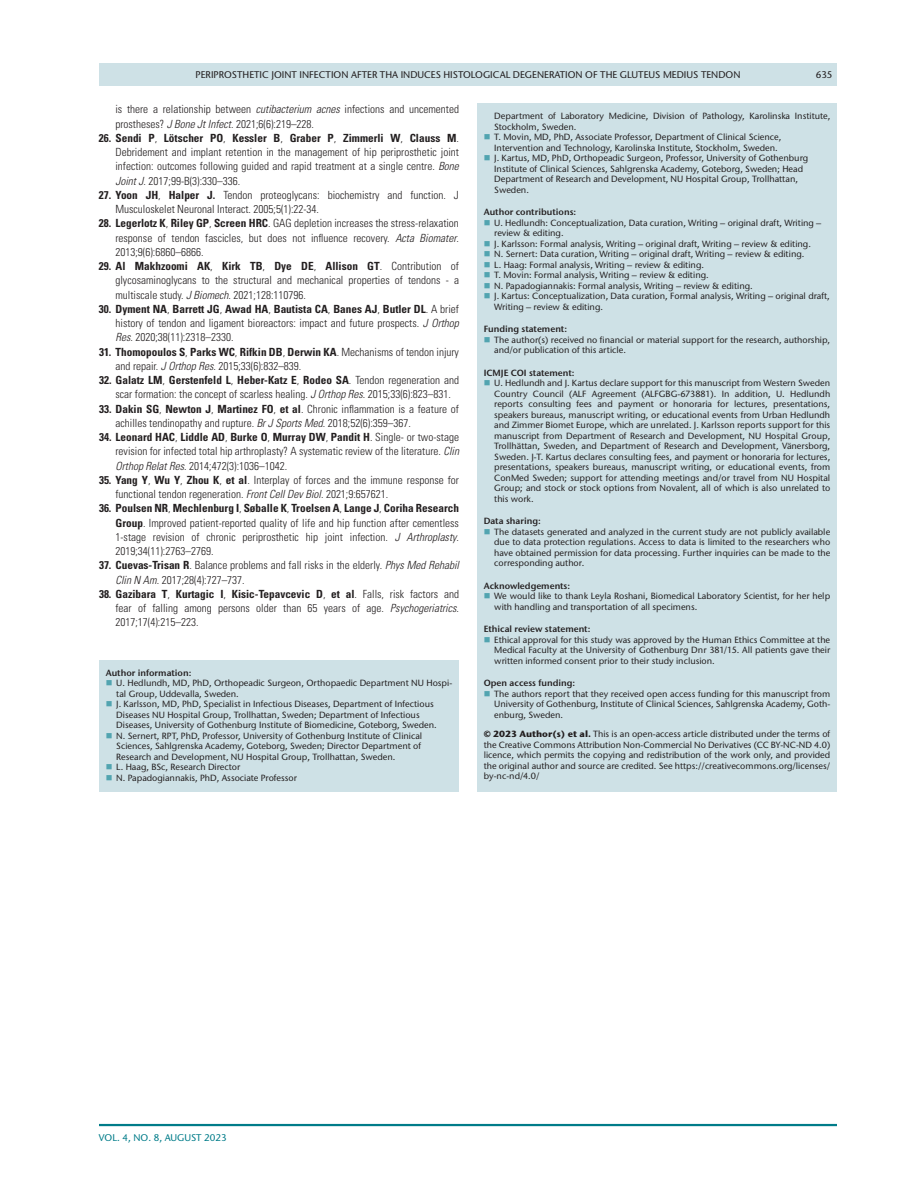
<style>
.page{position:relative;width:918px;height:1188px;background:#fff}
.page>*{position:absolute;margin:0;border:0;box-sizing:border-box;transform-origin:0 0}
.t1{font:300 condensed 11.25px/14.2px "Univers LT Std";color:#231f20}
.t2{font:500 9.75px "Stone Sans ITC Pro";color:#231f20}
.t3{font:500 9.75px "Stone Sans ITC Pro";color:#007c89}
.t4{font:500 9px/10.5px "Stone Sans ITC Pro";color:#231f20}
.t5{font:600 9px "Stone Sans ITC Pro";color:#231f20}
.s1{font-weight:700}
.s2{font-style:italic}
</style>
<div class="page">
<hr style="left:99px;top:1124px;width:738px;height:2px;background:#007c89">
<div style="left:99px;top:63px;width:738px;height:23px;background:#cee1e6"></div>
<div style="left:99px;top:660px;width:360px;height:132px;background:#cee1e6"></div>
<div style="left:477px;top:104px;width:360px;height:688px;background:#cee1e6"></div>
<p class="t2" style="left:196px;top:68px;width:546px">PERIPROSTHETIC JOINT INFECTION AFTER THA INDUCES HISTOLOGICAL DEGENERATION OF THE GLUTEUS MEDIUS TENDON</p>
<p class="t2" style="left:816px;top:68px;width:18px">635</p>
<p class="t4" style="left:494px;top:111px;width:338px">Department of Laboratory Medicine, Division of Pathology, Karolinska Institute, Stockholm, Sweden.<br>T. Movin, MD, PhD, Associate Professor, Department of Clinical Science, Intervention and Technology, Karolinska Institute, Stockholm, Sweden.<br>J. Kartus, MD, PhD, Orthopeadic Surgeon, Professor, University of Gothenburg Institute of Clinical Sciences, Sahlgrenska Academy, Goteborg, Sweden; Head Department of Research and Development, NU Hospital Group, Trollhattan, Sweden.</p>
<p class="t5" style="left:484px;top:206px;width:94px">Author contributions:</p>
<p class="t4" style="left:494px;top:217px;width:337px">U. Hedlundh: Conceptualization, Data curation, Writing – original draft, Writing – review &amp; editing.<br>J. Karlsson: Formal analysis, Writing – original draft, Writing – review &amp; editing.<br>N. Sernert: Data curation, Writing – original draft, Writing – review &amp; editing.<br>L. Haag: Formal analysis, Writing – review &amp; editing.<br>T. Movin: Formal analysis, Writing – review &amp; editing.<br>N. Papadogiannakis: Formal analysis, Writing – review &amp; editing.<br>J. Kartus: Conceptualization, Data curation, Formal analysis, Writing – original draft, Writing – review &amp; editing.</p>
<p class="t5" style="left:484px;top:323px;width:85px">Funding statement:</p>
<p class="t4" style="left:494px;top:334px;width:337px">The author(s) received no financial or material support for the research, authorship, and/or publication of this article.</p>
<p class="t5" style="left:484px;top:367px;width:92px">ICMJE COI statement:</p>
<p class="t4" style="left:494px;top:378px;width:338px;text-align:justify">U. Hedlundh and J. Kartus declare support for this manuscript from Western Sweden Country Council (ALF Agreement (ALFGBG-673881). In addition, U. Hedlundh reports consulting fees and payment or honoraria for lectures, presentations, speakers bureaus, manuscript writing, or educational events from Urban Hedlundh and Zimmer Biomet Europe, which are unrelated. J. Karlsson reports support for this manuscript from Department of Research and Development, NU Hospital Group, Trollhättan, Sweden, and Department of Research and Development, Vänersborg, Sweden. J-T. Kartus declares consulting fees, and payment or honoraria for lectures, presentations, speakers bureaus, manuscript writing, or educational events, from ConMed Sweden; support for attending meetings and/or travel from NU Hospital Group; and stock or stock options from Novalent, all of which is also unrelated to this work.</p>
<p class="t5" style="left:484px;top:515px;width:59px">Data sharing:</p>
<p class="t4" style="left:494px;top:526px;width:338px;text-align:justify">The datasets generated and analyzed in the current study are not publicly available due to data protection regulations. Access to data is limited to the researchers who have obtained permission for data processing. Further inquiries can be made to the corresponding author.</p>
<p class="t5" style="left:484px;top:580px;width:88px">Acknowledgements:</p>
<p class="t4" style="left:494px;top:591px;width:338px">We would like to thank Leyla Roshani, Biomedical Laboratory Scientist, for her help with handling and transportation of all specimens.</p>
<p class="t5" style="left:484px;top:623px;width:108px">Ethical review statement:</p>
<p class="t4" style="left:494px;top:634px;width:338px;text-align:justify">Ethical approval for this study was approved by the Human Ethics Committee at the Medical Faculty at the University of Gothenburg Dnr 381/15. All patients gave their written informed consent prior to their study inclusion.</p>
<p class="t5" style="left:484px;top:677px;width:93px">Open access funding:</p>
<p class="t4" style="left:494px;top:688px;width:337px;text-align:justify">The authors report that they received open access funding for this manuscript from University of Gothenburg, Institute of Clinical Sciences, Sahlgrenska Academy, Goth&shy;enburg, Sweden.</p>
<p class="t4" style="left:484px;top:729px;width:348px;text-align:justify"><span class="s1">© 2023 Author(s) et al.</span> This is an open-access article distributed under the terms of the Creative Commons Attribution Non-Commercial No Derivatives (CC BY-NC-ND 4.0) licence, which permits the copying and redistribution of the work only, and provided the original author and source are credited. See https://creativecommons.org/licenses/ by-nc-nd/4.0/</p>
<p class="t1" style="left:116px;top:102px;width:345px">is there a relationship between <span class="s2">cutibacterium acnes</span> infections and uncemented prostheses? <span class="s2">J Bone Jt Infect</span>. 2021;6(6):219–228.</p>
<p class="t1" style="left:115px;top:131px;width:345px;text-align:justify;text-indent:-16px"><span class="s1">26. Sendi P</span>, <span class="s1">Lötscher PO</span>, <span class="s1">Kessler B</span>, <span class="s1">Graber P</span>, <span class="s1">Zimmerli W</span>, <span class="s1">Clauss M</span>.<br>Debridement and implant retention in the management of hip periprosthetic joint infection: outcomes following guided and rapid treatment at a single centre. <span class="s2">Bone Joint J</span>. 2017;99-B(3):330–336.</p>
<p class="t1" style="left:115px;top:188px;width:345px;text-indent:-17px"><span class="s1">27. Yoon JH</span>, <span class="s1">Halper J.</span> Tendon proteoglycans: biochemistry and function. J<br>Musculoskelet Neuronal Interact. 2005;5(1):22-34.</p>
<p class="t1" style="left:115px;top:216px;width:345px;text-align:justify;text-indent:-17px"><span class="s1">28. Legerlotz K</span>, <span class="s1">Riley GP</span>, <span class="s1">Screen HRC</span>. GAG depletion increases the stress-relaxation response of tendon fascicles, but does not influence recovery. <span class="s2">Acta Biomater</span>.<br>2013;9(6):6860–6866.</p>
<p class="t1" style="left:115px;top:259px;width:345px;text-align:justify;text-indent:-17px"><span class="s1">29. Al Makhzoomi AK</span>, <span class="s1">Kirk TB</span>, <span class="s1">Dye DE</span>, <span class="s1">Allison GT</span>. Contribution of glycosaminoglycans to the structural and mechanical properties of tendons - a multiscale study. <span class="s2">J Biomech</span>. 2021;128:110796.</p>
<p class="t1" style="left:116px;top:302px;width:345px;text-align:justify;text-indent:-17px"><span class="s1">30. Dyment NA</span>, <span class="s1">Barrett JG</span>, <span class="s1">Awad HA</span>, <span class="s1">Bautista CA</span>, <span class="s1">Banes AJ</span>, <span class="s1">Butler DL</span>. A brief history of tendon and ligament bioreactors: impact and future prospects. <span class="s2">J Orthop Res</span>. 2020;38(11):2318–2330.</p>
<p class="t1" style="left:116px;top:344px;width:345px;text-indent:-17px"><span class="s1">31. Thomopoulos S</span>, <span class="s1">Parks WC</span>, <span class="s1">Rifkin DB</span>, <span class="s1">Derwin KA</span>. Mechanisms of tendon injury and repair. <span class="s2">J Orthop Res</span>. 2015;33(6):832–839.</p>
<p class="t1" style="left:116px;top:373px;width:345px;text-indent:-17px"><span class="s1">32. Galatz LM</span>, <span class="s1">Gerstenfeld L</span>, <span class="s1">Heber-Katz E</span>, <span class="s1">Rodeo SA</span>. Tendon regeneration and scar formation: the concept of scarless healing. <span class="s2">J Orthop Res</span>. 2015;33(6):823–831.</p>
<p class="t1" style="left:116px;top:401px;width:345px;text-indent:-17px"><span class="s1">33. Dakin SG</span>, <span class="s1">Newton J</span>, <span class="s1">Martinez FO</span>, <span class="s1">et al</span>. Chronic inflammation is a feature of achilles tendinopathy and rupture. <span class="s2">Br J Sports Med</span>. 2018;52(6):359–367.</p>
<p class="t1" style="left:116px;top:430px;width:345px;text-align:justify;text-indent:-16px"><span class="s1">34. Leonard HAC</span>, <span class="s1">Liddle AD</span>, <span class="s1">Burke O</span>, <span class="s1">Murray DW</span>, <span class="s1">Pandit H</span>. Single- or two-stage revision for infected total hip arthroplasty? A systematic review of the literature. <span class="s2">Clin Orthop Relat Res</span>. 2014;472(3):1036–1042.</p>
<p class="t1" style="left:116px;top:473px;width:345px;text-indent:-17px"><span class="s1">35. Yang Y</span>, <span class="s1">Wu Y</span>, <span class="s1">Zhou K</span>, <span class="s1">et al</span>. Interplay of forces and the immune response for functional tendon regeneration. <span class="s2">Front Cell Dev Biol</span>. 2021;9:657621.</p>
<p class="t1" style="left:116px;top:501px;width:345px;text-align:justify;text-indent:-17px"><span class="s1">36. Poulsen NR</span>, <span class="s1">Mechlenburg I</span>, <span class="s1">Søballe K</span>, <span class="s1">Troelsen A</span>, <span class="s1">Lange J</span>, <span class="s1">Coriha Research Group</span>. Improved patient-reported quality of life and hip function after cementless 1-stage revision of chronic periprosthetic hip joint infection. <span class="s2">J Arthroplasty</span>.<br>2019;34(11):2763–2769.</p>
<p class="t1" style="left:116px;top:558px;width:345px;text-indent:-17px"><span class="s1">37. Cuevas-Trisan R</span>. Balance problems and fall risks in the elderly. <span class="s2">Phys Med Rehabil<br>Clin N Am</span>. 2017;28(4):727–737.</p>
<p class="t1" style="left:116px;top:587px;width:345px;text-align:justify;text-indent:-17px"><span class="s1">38. Gazibara T</span>, <span class="s1">Kurtagic I</span>, <span class="s1">Kisic-Tepavcevic D</span>, <span class="s1">et al</span>. Falls, risk factors and fear of falling among persons older than 65 years of age. <span class="s2">Psychogeriatrics</span>.<br>2017;17(4):215–223.</p>
<p class="t5" style="left:106px;top:667px;width:87px">Author information:</p>
<p class="t4" style="left:116px;top:678px;width:337px">U. Hedlundh, MD, PhD, Orthopeadic Surgeon, Orthopaedic Department NU Hospi&shy;tal Group, Uddevalla, Sweden.<br>J. Karlsson, MD, PhD, Specialist in Infectious Diseases, Department of Infectious Diseases NU Hospital Group, Trollhattan, Sweden; Department of Infectious Diseases, University of Gothenburg Institute of Biomedicine, Goteborg, Sweden.<br>N. Sernert, RPT, PhD, Professor, University of Gothenburg Institute of Clinical Sciences, Sahlgrenska Academy, Goteborg, Sweden; Director Department of Research and Development, NU Hospital Group, Trollhattan, Sweden.<br>L. Haag, BSc, Research Director<br>N. Papadogiannakis, PhD, Associate Professor</p>
<p class="t3" style="left:99px;top:1132px;width:129px">VOL. 4, NO. 8, AUGUST 2023</p>
</div>
